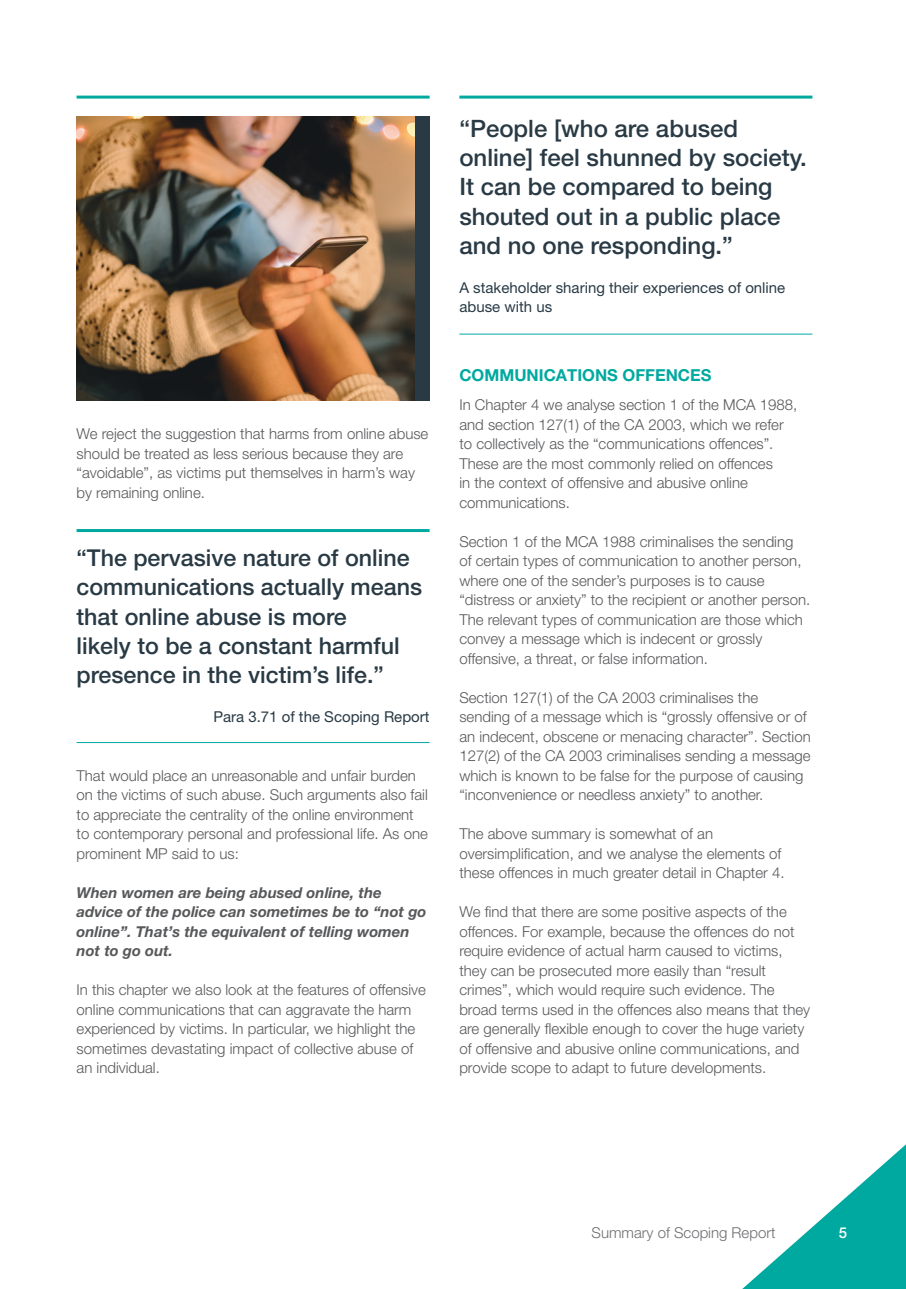
<style>
.page{position:relative;width:906px;height:1289px;background:#fff}
.page>*{position:absolute;margin:0;border:0;box-sizing:border-box;transform-origin:0 0}
.t1{font:500 24px/29.2px "Helvetica Neue LT Pro";color:#293a45}
.t2{font:500 23.25px/29.2px "Helvetica Neue LT Pro";color:#293a45}
.t3{font:700 16.5px "Helvetica Neue LT Pro";color:#00a9a0}
.t4{font:300 15px/19.5px "Helvetica Neue LT Pro";color:#57585a}
.t5{font:italic 700 15px/19.5px "Helvetica Neue LT Pro";color:#57585a}
.t6{font:15px/19.5px "Helvetica Neue LT Pro";color:#293a45}
.t7{font:300 15px "Helvetica Neue LT Pro";color:#6c6d70}
.t8{font:500 15px "Helvetica Neue LT Pro";color:#fff}
</style>
<div class="page">
<svg style="left:743px;top:1144px;width:163px;height:144px"></svg>
<hr style="left:77px;top:96px;width:352px;height:3px;background:#00a9a0">
<hr style="left:459px;top:96px;width:353px;height:3px;background:#00a9a0">
<hr style="left:77px;top:529px;width:352px;height:3px;background:#00a9a0">
<hr style="left:77px;top:742px;width:352px;height:1px;background:#00a9a0">
<img style="left:77px;top:116px;width:338px;height:285px">
<hr style="left:459px;top:334px;width:353px;height:1px;background:#00a9a0">
<div style="left:415px;top:116px;width:14px;height:285px;background:#293a45"></div>
<p class="t4" style="left:77px;top:424px;width:353px">We reject the suggestion that harms from online abuse should be treated as less serious because they are “avoidable”, as victims put themselves in harm’s way by remaining online.</p>
<h2 class="t2" style="left:77px;top:543px;width:347px">“The pervasive nature of online communications actually means that online abuse is more<br>likely to be a constant harmful presence in the victim’s life.”</h2>
<p class="t6" style="left:213px;top:707px;width:218px">Para 3.71 of the Scoping Report</p>
<p class="t4" style="left:77px;top:765px;width:353px">That would place an unreasonable and unfair burden on the victims of such abuse. Such arguments also fail to appreciate the centrality of the online environment to contemporary personal and professional life. As one prominent MP said to us:</p>
<p class="t5" style="left:77px;top:882px;width:351px">When women are being abused online, the advice of the police can sometimes be to “not go online”. That’s the equivalent of telling women not to go out.</p>
<p class="t4" style="left:77px;top:979px;width:351px">In this chapter we also look at the features of offensive online communications that can aggravate the harm experienced by victims. In particular, we highlight the sometimes devastating impact of collective abuse of an individual.</p>
<h1 class="t1" style="left:459px;top:113px;width:349px">“People [who are abused online] feel shunned by society.<br>It can be compared to being shouted out in a public place and no one responding.”</h1>
<p class="t6" style="left:459px;top:278px;width:327px">A stakeholder sharing their experiences of online abuse with us</p>
<p class="t3" style="left:459px;top:364px;width:254px">COMMUNICATIONS OFFENCES</p>
<p class="t4" style="left:459px;top:394px;width:339px">In Chapter 4 we analyse section 1 of the MCA 1988, and section 127(1) of the CA 2003, which we refer to collectively as the “communications offences”.<br>These are the most commonly relied on offences<br>in the context of offensive and abusive online communications.</p>
<p class="t4" style="left:459px;top:531px;width:352px">Section 1 of the MCA 1988 criminalises the sending<br>of certain types of communication to another person, where one of the sender’s purposes is to cause “distress or anxiety” to the recipient or another person.<br>The relevant types of communication are those which convey a message which is indecent or grossly offensive, a threat, or false information.</p>
<p class="t4" style="left:459px;top:687px;width:353px">Section 127(1) of the CA 2003 criminalises the sending of a message which is “grossly offensive or of an indecent, obscene or menacing character”. Section 127(2) of the CA 2003 criminalises sending a message which is known to be false for the purpose of causing “inconvenience or needless anxiety” to another.</p>
<p class="t4" style="left:459px;top:823px;width:327px">The above summary is somewhat of an oversimplification, and we analyse the elements of these offences in much greater detail in Chapter 4.</p>
<p class="t4" style="left:459px;top:901px;width:352px">We find that there are some positive aspects of the offences. For example, because the offences do not require evidence of actual harm caused to victims, they can be prosecuted more easily than “result crimes”, which would require such evidence. The broad terms used in the offences also means that they are generally flexible enough to cover the huge variety of offensive and abusive online communications, and provide scope to adapt to future developments.</p>
<p class="t7" style="left:591px;top:1223px;width:185px">Summary of Scoping Report</p>
<p class="t8" style="left:839px;top:1223px;width:10px">5</p>
</div>
